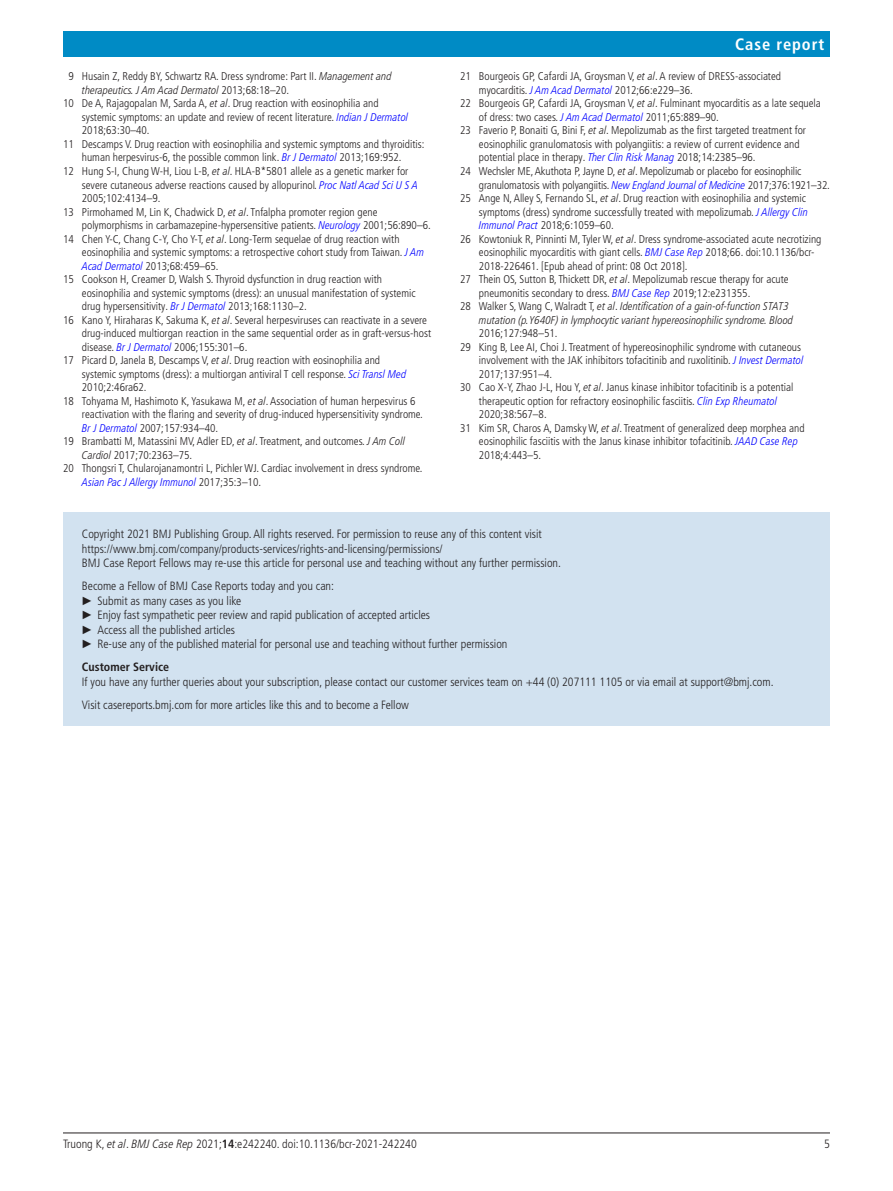
<style>
.page{position:relative;width:893px;height:1191px;background:#fff}
.page>*{position:absolute;margin:0;border:0;box-sizing:border-box;transform-origin:0 0}
.t1{font:700 condensed 16.5px "Frutiger LT Pro";letter-spacing:.055em;color:#fff}
.t2{font:300 condensed 12px/14.4px "Frutiger LT Pro";color:#231f20}
.t3{font:700 condensed 12px "Frutiger LT Pro";color:#231f20}
.t4{font:300 condensed 11.25px "Frutiger LT Pro";color:#231f20}
.t5{font:italic 300 condensed 11.25px "Frutiger LT Pro";color:#231f20}
.t6{font:italic 300 condensed 11.25px "Frutiger LT Pro";color:#00f}
.s1{font-style:italic}
.s2{font-style:normal}
.s3{font-style:italic;color:#00f}
.s4{font-style:normal;color:#231f20}
.s5{font-family:"Arial";font-weight:400;font-stretch:normal}
.s6{font-weight:700}
</style>
<div class="page">
<hr style="left:63px;top:1132px;width:767px;height:1px;background:#231f20">
<div style="left:63px;top:31px;width:767px;height:25px;background:#008bc5"></div>
<div style="left:63px;top:512px;width:767px;height:213px;background:#d2e2f0"></div>
<p class="t4" style="left:68px;top:70px;width:325px">9 Husain Z, Reddy BY, Schwartz RA. Dress syndrome: Part II. <span class="s1">Management and</span></p>
<p class="t5" style="left:82px;top:84px;width:209px">therapeutics. J Am Acad Dermatol <span class="s2">2013;68:18–20.</span></p>
<p class="t4" style="left:63px;top:97px;width:317px">10 De A, Rajagopalan M, Sarda A, <span class="s1">et al</span>. Drug reaction with eosinophilia and</p>
<p class="t4" style="left:82px;top:111px;width:328px">systemic symptoms: an update and review of recent literature. <span class="s3">Indian J Dermatol</span></p>
<p class="t4" style="left:82px;top:124px;width:69px">2018;63:30–40.</p>
<p class="t4" style="left:63px;top:138px;width:363px">11 Descamps V. Drug reaction with eosinophilia and systemic symptoms and thyroiditis:</p>
<p class="t4" style="left:82px;top:151px;width:321px">human herpesvirus-6, the possible common link. <span class="s3">Br J Dermatol</span> 2013;169:952.</p>
<p class="t4" style="left:63px;top:165px;width:347px">12 Hung S-I, Chung W-H, Liou L-B, <span class="s1">et al</span>. HLA-B*5801 allele as a genetic marker for</p>
<p class="t4" style="left:82px;top:178px;width:338px">severe cutaneous adverse reactions caused by allopurinol. <span class="s3">Proc Natl Acad Sci U S A</span></p>
<p class="t4" style="left:82px;top:192px;width:80px">2005;102:4134–9.</p>
<p class="t4" style="left:63px;top:205px;width:316px">13 Pirmohamed M, Lin K, Chadwick D, <span class="s1">et al</span>. Tnfalpha promoter region gene</p>
<p class="t4" style="left:82px;top:219px;width:350px">polymorphisms in carbamazepine-hypersensitive patients. <span class="s3">Neurology</span> 2001;56:890–6.</p>
<p class="t4" style="left:63px;top:232px;width:338px">14 Chen Y-C, Chang C-Y, Cho Y-T, <span class="s1">et al</span>. Long-Term sequelae of drug reaction with</p>
<p class="t4" style="left:82px;top:246px;width:344px">eosinophilia and systemic symptoms: a retrospective cohort study from Taiwan. <span class="s3">J Am</span></p>
<p class="t4" style="left:82px;top:259px;width:138px"><span class="s3">Acad Dermatol</span> 2013;68:459–65.</p>
<p class="t4" style="left:63px;top:273px;width:321px">15 Cookson H, Creamer D, Walsh S. Thyroid dysfunction in drug reaction with</p>
<p class="t4" style="left:82px;top:286px;width:335px">eosinophilia and systemic symptoms (dress): an unusual manifestation of systemic</p>
<p class="t4" style="left:82px;top:300px;width:226px">drug hypersensitivity. <span class="s3">Br J Dermatol</span> 2013;168:1130–2.</p>
<p class="t4" style="left:63px;top:313px;width:366px">16 Kano Y, Hiraharas K, Sakuma K, <span class="s1">et al</span>. Several herpesviruses can reactivate in a severe</p>
<p class="t4" style="left:82px;top:327px;width:351px">drug-induced multiorgan reaction in the same sequential order as in graft-versus-host</p>
<p class="t4" style="left:82px;top:340px;width:167px">disease. <span class="s3">Br J Dermatol</span> 2006;155:301–6.</p>
<p class="t4" style="left:63px;top:354px;width:319px">17 Picard D, Janela B, Descamps V, <span class="s1">et al</span>. Drug reaction with eosinophilia and</p>
<p class="t4" style="left:82px;top:367px;width:326px">systemic symptoms (dress): a multiorgan antiviral T cell response. <span class="s3">Sci Transl Med</span></p>
<p class="t4" style="left:82px;top:381px;width:66px">2010;2:46ra62.</p>
<p class="t4" style="left:63px;top:394px;width:354px">18 Tohyama M, Hashimoto K, Yasukawa M, <span class="s1">et al</span>. Association of human herpesvirus 6</p>
<p class="t4" style="left:82px;top:408px;width:343px">reactivation with the flaring and severity of drug-induced hypersensitivity syndrome.</p>
<p class="t4" style="left:82px;top:421px;width:138px"><span class="s3">Br J Dermatol</span> 2007;157:934–40.</p>
<p class="t4" style="left:63px;top:435px;width:343px">19 Brambatti M, Matassini MV, Adler ED, <span class="s1">et al</span>. Treatment, and outcomes. <span class="s1">J Am Coll</span></p>
<p class="t4" style="left:82px;top:448px;width:112px"><span class="s1">Cardiol</span> 2017;70:2363–75.</p>
<p class="t4" style="left:63px;top:462px;width:361px">20 Thongsri T, Chularojanamontri L, Pichler WJ. Cardiac involvement in dress syndrome.</p>
<p class="t6" style="left:82px;top:475px;width:181px">Asian Pac J Allergy Immunol <span class="s4">2017;35:3–10.</span></p>
<h1 class="t1" style="left:735px;top:34px;width:91px">Case report</h1>
<p class="t4" style="left:460px;top:70px;width:323px">21 Bourgeois GP, Cafardi JA, Groysman V, <span class="s1">et al</span>. A review of DRESS-associated</p>
<p class="t4" style="left:479px;top:84px;width:215px">myocarditis. <span class="s3">J Am Acad Dermatol</span> 2012;66:e229–36.</p>
<p class="t4" style="left:460px;top:97px;width:362px">22 Bourgeois GP, Cafardi JA, Groysman V, <span class="s1">et al</span>. Fulminant myocarditis as a late sequela</p>
<p class="t4" style="left:479px;top:111px;width:241px">of dress: two cases. <span class="s3">J Am Acad Dermatol</span> 2011;65:889–90.</p>
<p class="t4" style="left:460px;top:124px;width:347px">23 Faverio P, Bonaiti G, Bini F, <span class="s1">et al</span>. Mepolizumab as the first targeted treatment for</p>
<p class="t4" style="left:479px;top:138px;width:322px">eosinophilic granulomatosis with polyangiitis: a review of current evidence and</p>
<p class="t4" style="left:479px;top:151px;width:278px">potential place in therapy. <span class="s3">Ther Clin Risk Manag</span> 2018;14:2385–96.</p>
<p class="t4" style="left:460px;top:165px;width:343px">24 Wechsler ME, Akuthota P, Jayne D, <span class="s1">et al</span>. Mepolizumab or placebo for eosinophilic</p>
<p class="t4" style="left:479px;top:178px;width:352px">granulomatosis with polyangiitis. <span class="s3">New England Journal of Medicine</span> 2017;376:1921–32.</p>
<p class="t4" style="left:460px;top:192px;width:347px">25 Ange N, Alley S, Fernando SL, <span class="s1">et al</span>. Drug reaction with eosinophilia and systemic</p>
<p class="t4" style="left:479px;top:205px;width:330px">symptoms (dress) syndrome successfully treated with mepolizumab. <span class="s3">J Allergy Clin</span></p>
<p class="t4" style="left:479px;top:219px;width:136px"><span class="s3">Immunol Pract</span> 2018;6:1059–60.</p>
<p class="t4" style="left:460px;top:232px;width:363px">26 Kowtoniuk R, Pinninti M, Tyler W, <span class="s1">et al</span>. Dress syndrome-associated acute necrotizing</p>
<p class="t4" style="left:479px;top:246px;width:337px">eosinophilic myocarditis with giant cells. <span class="s3">BMJ Case Rep</span> 2018;66. doi:10.1136/bcr-</p>
<p class="t4" style="left:479px;top:259px;width:210px">2018-226461. [Epub ahead of print: 08 Oct 2018].</p>
<p class="t4" style="left:460px;top:273px;width:330px">27 Thein OS, Sutton B, Thickett DR, <span class="s1">et al</span>. Mepolizumab rescue therapy for acute</p>
<p class="t4" style="left:479px;top:286px;width:273px">pneumonitis secondary to dress. <span class="s3">BMJ Case Rep</span> 2019;12:e231355.</p>
<p class="t5" style="left:460px;top:300px;width:330px"><span class="s2">28 Walker S, Wang C, Walradt T,</span> et al<span class="s2">.</span> Identification of a gain-of-function STAT3</p>
<p class="t5" style="left:479px;top:313px;width:316px">mutation (p.Y640F) in lymphocytic variant hypereosinophilic syndrome. Blood</p>
<p class="t4" style="left:479px;top:327px;width:80px">2016;127:948–51.</p>
<p class="t4" style="left:460px;top:340px;width:342px">29 King B, Lee AI, Choi J. Treatment of hypereosinophilic syndrome with cutaneous</p>
<p class="t4" style="left:479px;top:354px;width:326px">involvement with the JAK inhibitors tofacitinib and ruxolitinib. <span class="s3">J Invest Dermatol</span></p>
<p class="t4" style="left:479px;top:367px;width:75px">2017;137:951–4.</p>
<p class="t4" style="left:460px;top:381px;width:335px">30 Cao X-Y, Zhao J-L, Hou Y, <span class="s1">et al</span>. Janus kinase inhibitor tofacitinib is a potential</p>
<p class="t4" style="left:479px;top:394px;width:300px">therapeutic option for refractory eosinophilic fasciitis. <span class="s3">Clin Exp Rheumatol</span></p>
<p class="t4" style="left:479px;top:408px;width:69px">2020;38:567–8.</p>
<p class="t4" style="left:460px;top:421px;width:346px">31 Kim SR, Charos A, Damsky W, <span class="s1">et al</span>. Treatment of generalized deep morphea and</p>
<p class="t4" style="left:479px;top:435px;width:320px">eosinophilic fasciitis with the Janus kinase inhibitor tofacitinib. <span class="s3">JAAD Case Rep</span></p>
<p class="t4" style="left:479px;top:448px;width:64px">2018;4:443–5.</p>
<p class="t2" style="left:82px;top:527px;width:481px">Copyright 2021 BMJ Publishing Group. All rights reserved. For permission to reuse any of this content visit https://www.bmj.com/company/products-services/rights-and-licensing/permissions/<br>BMJ Case Report Fellows may re-use this article for personal use and teaching without any further permission.</p>
<p class="t2" style="left:81px;top:579px;width:428px">Become a Fellow of BMJ Case Reports today and you can:<br><span class="s5">►</span> Submit as many cases as you like<br><span class="s5">►</span> Enjoy fast sympathetic peer review and rapid publication of accepted articles<br><span class="s5">►</span> Access all the published articles<br><span class="s5">►</span> Re-use any of the published material for personal use and teaching without further permission</p>
<p class="t3" style="left:82px;top:660px;width:89px">Customer Service</p>
<p class="t2" style="left:82px;top:670px;width:693px;line-height:23.4px">If you have any further queries about your subscription, please contact our customer services team on +44 (0) 207111 1105 or via email at support@bmj.com.<br>Visit casereports.bmj.com for more articles like this and to become a Fellow</p>
<p class="t2" style="left:63px;top:1136px;width:355px">Truong K, <span class="s1">et al</span>. <span class="s1">BMJ Case Rep</span> 2021;<span class="s6">14</span>:e242240. doi:10.1136/bcr-2021-242240</p>
<p class="t2" style="left:824px;top:1136px;width:7px">5</p>
</div>
